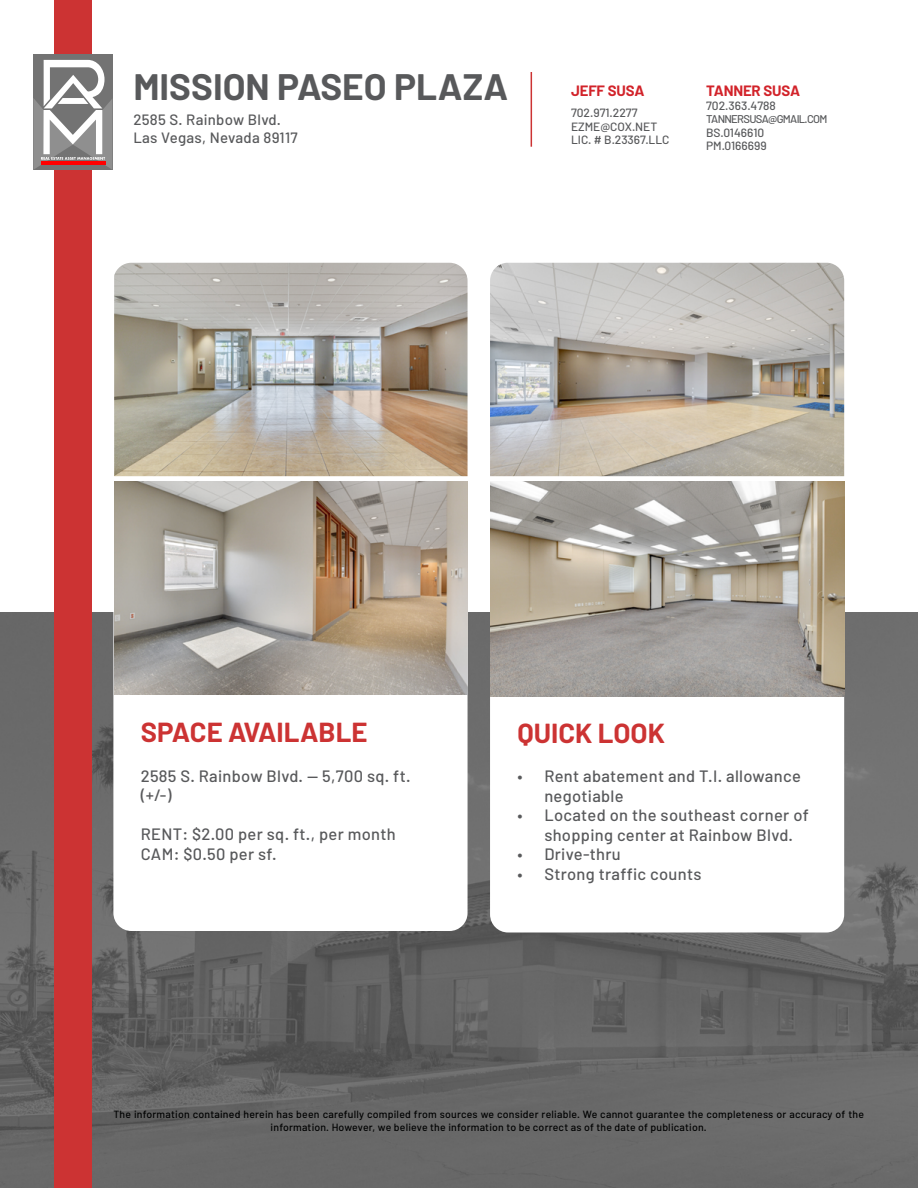
<style>
.page{position:relative;width:918px;height:1188px;background:#fff}
.page>*{position:absolute;margin:0;border:0;box-sizing:border-box;transform-origin:0 0}
.t1{font:700 36.9px "Barlow";color:#58595b}
.t2{font:700 27.6px "Barlow";color:#c33}
.t3{font:500 16.5px/19.5px "Barlow";letter-spacing:.02em;color:#58595b}
.t4{font:500 15px/18px "Barlow";letter-spacing:.02em;color:#58595b}
.t5{font:700 15px "Barlow";letter-spacing:-.01em;color:#d2232a}
.t6{font:500 12px/13.5px "Barlow";color:#58595b}
.t7{font:500 11.25px "Barlow";letter-spacing:-.06em;color:#58595b}
.t8{font:500 10.5px/12.6px "Barlow";letter-spacing:.02em;color:#000101;text-align:center}
</style>
<div class="page">
<img style="left:1px;top:612px;width:917px;height:576px">
<div style="left:54px;top:0;width:38px;height:1188px;background:#c33"></div>
<div style="left:33px;top:54px;width:79px;height:116px;background:#737373"></div>
<svg style="left:33px;top:60px;width:79px;height:110px"></svg>
<hr style="left:531px;top:72px;width:1px;height:75px;background:#c33">
<div style="left:113px;top:315px;width:355px;height:616px;background:#fff;border-radius:18px"></div>
<img style="left:114px;top:263px;width:354px;height:213px">
<img style="left:114px;top:481px;width:354px;height:214px">
<div style="left:490px;top:315px;width:354px;height:618px;background:#fff;border-radius:18px"></div>
<img style="left:490px;top:263px;width:354px;height:213px">
<img style="left:490px;top:481px;width:354px;height:215px">
<h1 class="t1" style="left:133px;top:64px;width:376px">MISSION PASEO PLAZA</h1>
<h3 class="t4" style="left:133px;top:110px;width:166px">2585 S. Rainbow Blvd.<br>Las Vegas, Nevada 89117</h3>
<h3 class="t5" style="left:571px;top:81px;width:75px">JEFF SUSA</h3>
<p class="t6" style="left:571px;top:106px;width:100px">702.971.2277<br>EZME@COX.NET<br>LIC. # B.23367.LLC</p>
<h3 class="t5" style="left:706px;top:81px;width:96px">TANNER SUSA</h3>
<p class="t6" style="left:706px;top:98px;width:71px">702.363.4788</p>
<p class="t7" style="left:706px;top:112px;width:123px">TANNERSUSA@GMAIL.COM</p>
<p class="t6" style="left:706px;top:125px;width:62px">BS.0146610<br>PM.0166699</p>
<h2 class="t2" style="left:141px;top:715px;width:228px">SPACE AVAILABLE</h2>
<h3 class="t3" style="left:141px;top:766px;width:271px">2585 S. Rainbow Blvd. — 5,700 sq. ft. (+/-)</h3>
<h3 class="t3" style="left:141px;top:824px;width:257px">RENT: $2.00 per sq. ft., per month<br>CAM: $0.50 per sf.</h3>
<h2 class="t2" style="left:517px;top:716px;width:149px">QUICK LOOK</h2>
<h3 class="t3" style="left:544px;top:766px;width:258px;text-indent:-27px">• Rent abatement and T.I. allowance negotiable</h3>
<h3 class="t3" style="left:544px;top:805px;width:266px;text-indent:-27px">• Located on the southeast corner of shopping center at Rainbow Blvd.</h3>
<h3 class="t3" style="left:517px;top:844px;width:105px">• Drive-thru</h3>
<h3 class="t3" style="left:517px;top:864px;width:186px">• Strong traffic counts</h3>
<p class="t8" style="left:113px;top:1108px;width:752px">The information contained herein has been carefully compiled from sources we consider reliable. We cannot guarantee the completeness or accuracy of the information. However, we believe the information to be correct as of the date of publication.</p>
</div>
